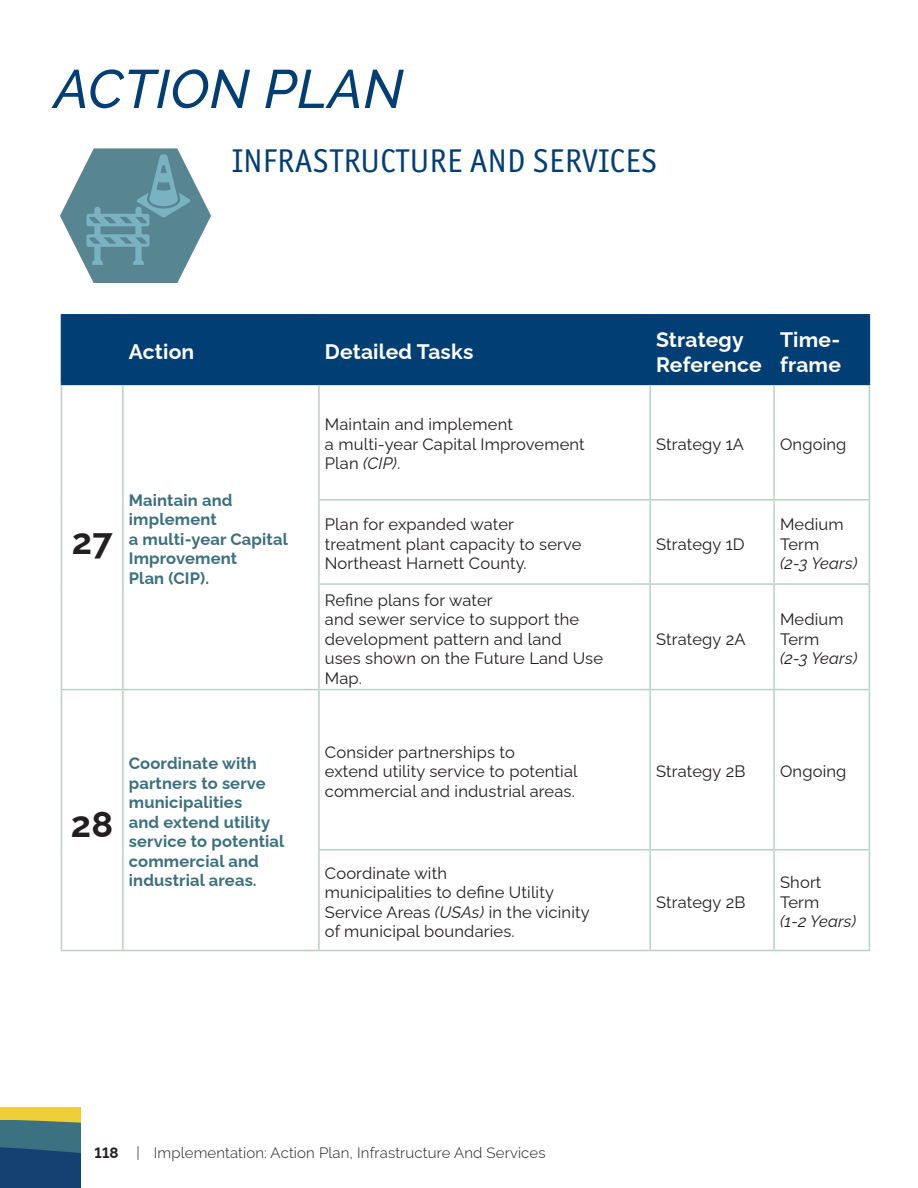
<style>
.page{position:relative;width:918px;height:1188px;background:#fff}
.page>*{position:absolute;margin:0;border:0;box-sizing:border-box;transform-origin:0 0}
.Section_Title{font:italic 500 54px "Raleway";letter-spacing:.01em;color:#003e74}
.t1{font:700 36px "Raleway";color:#231f20}
.t2{font:33px "Officina Sans ITC Pro";letter-spacing:.01em;color:#003e74}
.t3{font:700 21px/25.2px "Raleway";letter-spacing:.01em;color:#fff}
.Action_Plan_Table_Body{font:16.5px/19.5px "Raleway";letter-spacing:.01em;color:#231f20}
.Table_Body_11_pt{font:700 16.5px/19.5px "Raleway";letter-spacing:.01em;color:#3b707f}
.Action_Plan_Table_Body-2{font:italic 16.5px/19.5px "Raleway";letter-spacing:.01em;color:#231f20}
.t4{font:300 15px "Raleway";letter-spacing:.01em;color:#231f20}
.s1{font-style:italic}
.s2{font-style:normal}
.s3{font-weight:700}
</style>
<div class="page">
<svg style="left:0;top:1107px;width:81px;height:81px;background:#476a6d"></svg>
<div style="left:62px;top:316px;width:807px;height:68px;background:#003e74"></div>
<hr style="left:773px;top:316px;width:2px;height:68px;background:#003e74">
<hr style="left:650px;top:314px;width:124px;height:2px;background:#003e74">
<hr style="left:774px;top:314px;width:96px;height:2px;background:#003e74">
<hr style="left:869px;top:316px;width:1px;height:68px;background:#003e74">
<hr style="left:650px;top:384px;width:124px;height:1px;background:#003e74">
<hr style="left:774px;top:384px;width:96px;height:1px;background:#003e74">
<hr style="left:61px;top:314px;width:62px;height:2px;background:#003e74">
<hr style="left:61px;top:316px;width:1px;height:68px;background:#003e74">
<hr style="left:123px;top:314px;width:196px;height:2px;background:#003e74">
<hr style="left:122px;top:316px;width:2px;height:68px;background:#003e74">
<hr style="left:61px;top:384px;width:62px;height:1px;background:#003e74">
<hr style="left:123px;top:384px;width:196px;height:1px;background:#003e74">
<hr style="left:319px;top:314px;width:331px;height:2px;background:#003e74">
<hr style="left:318px;top:316px;width:2px;height:68px;background:#003e74">
<hr style="left:649px;top:316px;width:2px;height:68px;background:#003e74">
<hr style="left:319px;top:384px;width:331px;height:1px;background:#003e74">
<hr style="left:61px;top:385px;width:1px;height:115px;background:#b8d1c5">
<hr style="left:122px;top:385px;width:2px;height:115px;background:#b8d1c5">
<hr style="left:61px;top:500px;width:1px;height:84px;background:#b8d1c5">
<hr style="left:122px;top:500px;width:2px;height:84px;background:#b8d1c5">
<hr style="left:61px;top:584px;width:1px;height:105px;background:#b8d1c5">
<hr style="left:122px;top:584px;width:2px;height:105px;background:#b8d1c5">
<hr style="left:61px;top:689px;width:62px;height:1px;background:#b8d1c5">
<hr style="left:61px;top:690px;width:1px;height:160px;background:#b8d1c5">
<hr style="left:123px;top:689px;width:196px;height:1px;background:#b8d1c5">
<hr style="left:122px;top:690px;width:2px;height:160px;background:#b8d1c5">
<hr style="left:61px;top:850px;width:1px;height:100px;background:#b8d1c5">
<hr style="left:122px;top:850px;width:2px;height:100px;background:#b8d1c5">
<hr style="left:61px;top:950px;width:62px;height:1px;background:#b8d1c5">
<hr style="left:123px;top:950px;width:196px;height:1px;background:#b8d1c5">
<hr style="left:318px;top:385px;width:2px;height:114px;background:#b8d1c5">
<hr style="left:318px;top:499px;width:332px;height:2px;background:#b8d1c5">
<hr style="left:318px;top:501px;width:2px;height:82px;background:#b8d1c5">
<hr style="left:318px;top:583px;width:332px;height:2px;background:#b8d1c5">
<hr style="left:318px;top:585px;width:2px;height:104px;background:#b8d1c5">
<hr style="left:319px;top:689px;width:331px;height:1px;background:#b8d1c5">
<hr style="left:318px;top:690px;width:2px;height:159px;background:#b8d1c5">
<hr style="left:318px;top:849px;width:332px;height:1px;background:#b8d1c5">
<hr style="left:318px;top:851px;width:2px;height:99px;background:#b8d1c5">
<hr style="left:319px;top:950px;width:331px;height:1px;background:#b8d1c5">
<hr style="left:649px;top:385px;width:2px;height:114px;background:#b8d1c5">
<hr style="left:650px;top:499px;width:124px;height:2px;background:#b8d1c5">
<hr style="left:649px;top:501px;width:2px;height:82px;background:#b8d1c5">
<hr style="left:650px;top:583px;width:124px;height:2px;background:#b8d1c5">
<hr style="left:649px;top:585px;width:2px;height:104px;background:#b8d1c5">
<hr style="left:650px;top:689px;width:124px;height:1px;background:#b8d1c5">
<hr style="left:649px;top:690px;width:2px;height:159px;background:#b8d1c5">
<hr style="left:650px;top:849px;width:124px;height:1px;background:#b8d1c5">
<hr style="left:649px;top:851px;width:2px;height:99px;background:#b8d1c5">
<hr style="left:650px;top:950px;width:124px;height:1px;background:#b8d1c5">
<hr style="left:773px;top:385px;width:2px;height:114px;background:#b8d1c5">
<hr style="left:869px;top:385px;width:1px;height:114px;background:#b8d1c5">
<hr style="left:774px;top:499px;width:96px;height:2px;background:#b8d1c5">
<hr style="left:773px;top:501px;width:2px;height:82px;background:#b8d1c5">
<hr style="left:869px;top:501px;width:1px;height:82px;background:#b8d1c5">
<hr style="left:774px;top:583px;width:96px;height:2px;background:#b8d1c5">
<hr style="left:773px;top:585px;width:2px;height:104px;background:#b8d1c5">
<hr style="left:869px;top:585px;width:1px;height:104px;background:#b8d1c5">
<hr style="left:774px;top:689px;width:96px;height:1px;background:#b8d1c5">
<hr style="left:773px;top:690px;width:2px;height:159px;background:#b8d1c5">
<hr style="left:869px;top:690px;width:1px;height:159px;background:#b8d1c5">
<hr style="left:774px;top:849px;width:96px;height:1px;background:#b8d1c5">
<hr style="left:773px;top:851px;width:2px;height:99px;background:#b8d1c5">
<hr style="left:869px;top:851px;width:1px;height:99px;background:#b8d1c5">
<hr style="left:774px;top:950px;width:96px;height:1px;background:#b8d1c5">
<img style="left:61px;top:148px;width:149px;height:134px">
<p class="Section_Title" style="left:54px;top:47px;width:351px">ACTION PLAN</p>
<p class="t2" style="left:232px;top:142px;width:426px">INFRASTRUCTURE AND SERVICES</p>
<p class="t3" style="left:129px;top:337px;width:67px">Action</p>
<p class="t3" style="left:325px;top:337px;width:150px">Detailed Tasks</p>
<p class="t1" style="left:72px;top:513px;width:42px">27</p>
<p class="Table_Body_11_pt" style="left:129px;top:489px;width:105px">Maintain and implement</p>
<p class="Table_Body_11_pt" style="left:129px;top:528px;width:161px">a multi-year Capital<br>Improvement</p>
<p class="Table_Body_11_pt" style="left:129px;top:567px;width:80px">Plan (CIP).</p>
<p class="Action_Plan_Table_Body" style="left:325px;top:413px;width:190px">Maintain and implement</p>
<p class="Action_Plan_Table_Body" style="left:325px;top:433px;width:261px">a multi-year Capital Improvement</p>
<p class="Action_Plan_Table_Body" style="left:325px;top:452px;width:75px">Plan <span class="s1">(CIP)</span>.</p>
<p class="Action_Plan_Table_Body" style="left:325px;top:513px;width:191px">Plan for expanded water</p>
<p class="Action_Plan_Table_Body" style="left:325px;top:532px;width:258px">treatment plant capacity to serve</p>
<p class="Action_Plan_Table_Body" style="left:325px;top:552px;width:201px">Northeast Harnett County.</p>
<p class="Action_Plan_Table_Body" style="left:325px;top:588px;width:169px">Refine plans for water</p>
<p class="Action_Plan_Table_Body" style="left:325px;top:608px;width:256px">and sewer service to support the</p>
<p class="Action_Plan_Table_Body" style="left:325px;top:627px;width:238px">development pattern and land</p>
<p class="Action_Plan_Table_Body" style="left:325px;top:647px;width:280px">uses shown on the Future Land Use</p>
<p class="Action_Plan_Table_Body" style="left:325px;top:666px;width:37px">Map.</p>
<p class="t1" style="left:71px;top:796px;width:44px">28</p>
<p class="Table_Body_11_pt" style="left:129px;top:752px;width:157px">Coordinate with partners to serve municipalities<br>and extend utility service to potential commercial and industrial areas.</p>
<p class="Action_Plan_Table_Body" style="left:325px;top:741px;width:192px">Consider partnerships to</p>
<p class="Action_Plan_Table_Body" style="left:325px;top:760px;width:254px">extend utility service to potential</p>
<p class="Action_Plan_Table_Body" style="left:325px;top:780px;width:249px">commercial and industrial areas.</p>
<p class="Action_Plan_Table_Body" style="left:325px;top:861px;width:124px">Coordinate with</p>
<p class="Action_Plan_Table_Body" style="left:325px;top:881px;width:231px">municipalities to define Utility</p>
<p class="Action_Plan_Table_Body" style="left:325px;top:900px;width:266px">Service Areas <span class="s1">(USAs)</span> in the vicinity</p>
<p class="Action_Plan_Table_Body" style="left:325px;top:920px;width:189px">of municipal boundaries.</p>
<p class="t3" style="left:656px;top:325px;width:107px">Strategy<br>Reference</p>
<p class="t3" style="left:780px;top:325px;width:62px">Time&shy;frame</p>
<p class="Action_Plan_Table_Body" style="left:656px;top:433px;width:89px">Strategy 1A</p>
<p class="Action_Plan_Table_Body" style="left:780px;top:433px;width:68px">Ongoing</p>
<p class="Action_Plan_Table_Body" style="left:656px;top:532px;width:90px">Strategy 1D</p>
<p class="Action_Plan_Table_Body" style="left:656px;top:627px;width:91px">Strategy 2A</p>
<p class="Action_Plan_Table_Body" style="left:780px;top:513px;width:79px">Medium<br>Term<br><span class="s1">(2-3 Years)</span></p>
<p class="Action_Plan_Table_Body" style="left:780px;top:608px;width:79px">Medium<br>Term<br><span class="s1">(2-3 Years)</span></p>
<p class="Action_Plan_Table_Body" style="left:656px;top:760px;width:91px">Strategy 2B</p>
<p class="Action_Plan_Table_Body" style="left:780px;top:760px;width:68px">Ongoing</p>
<p class="Action_Plan_Table_Body" style="left:656px;top:891px;width:91px">Strategy 2B</p>
<p class="Action_Plan_Table_Body-2" style="left:780px;top:871px;width:78px"><span class="s2">Short<br>Term<br></span>(1-2 Years)</p>
<p class="t4" style="left:94px;top:1141px;width:453px"><span class="s3">118</span> | Implementation: Action Plan, Infrastructure And Services</p>
</div>
